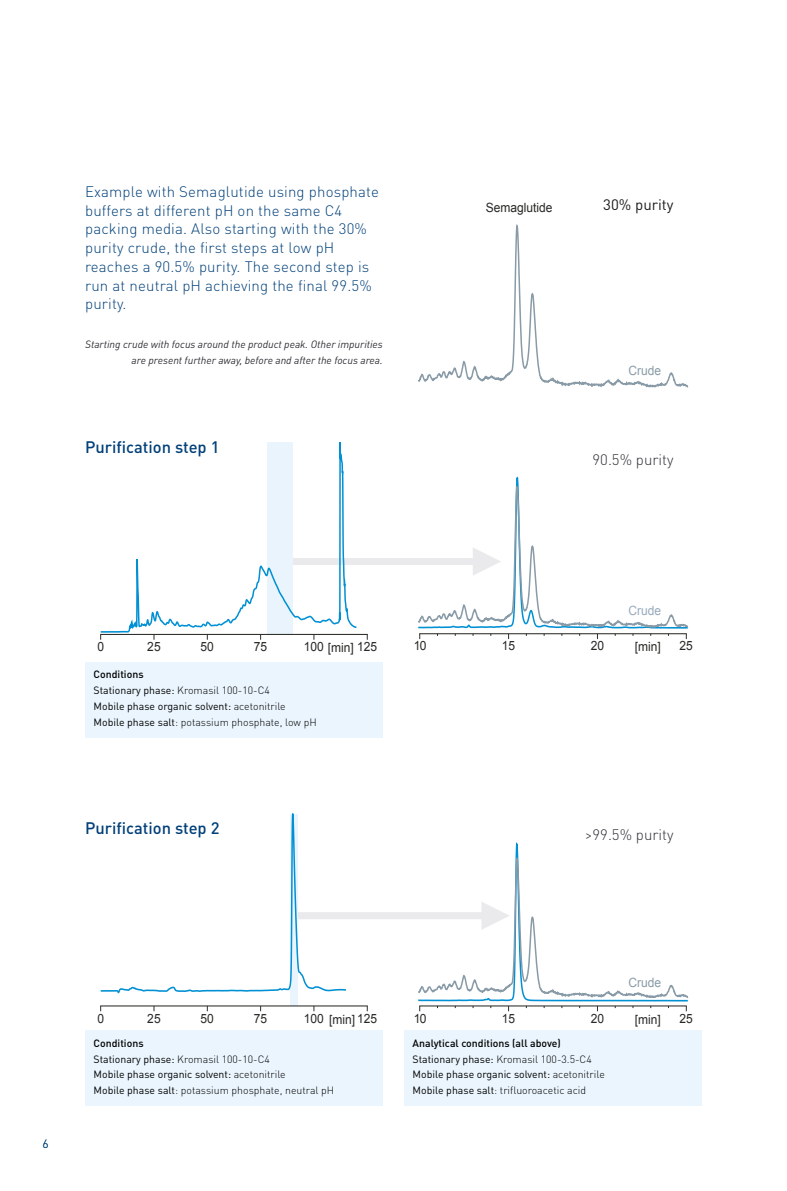
<style>
.page{position:relative;width:787px;height:1191px;background:#fff}
.page>*{position:absolute;margin:0;border:0;box-sizing:border-box;transform-origin:0 0}
.t1{font:500 16.5px "DIN Pro";color:#004079}
.t2{font:300 15px/18.8px "DIN Pro";letter-spacing:.01em;color:#004079}
.t3{font:300 15px "DIN Pro";color:#2f3035}
.t4{font:15px "DIN Pro";color:#1d1d1b}
.t5{font:12.75px "Arial";color:#272724;scale:.94 1}
.t6{font:12.75px "Arial";color:#899ba7;scale:.94 1}
.t7{font:12.75px "Arial";color:#97a9bb;scale:.94 1}
.t8{font:300 12px "DIN Pro";color:#004079}
.t9{font:10.5px/15.8px "DIN Pro";color:#000}
.t10{font:300 10.5px/15.8px "DIN Pro";color:#000}
.t11{font:italic 10.5px/15.8px "DIN Pro";letter-spacing:-.005em;color:#2f3035;text-align:right}
.s1{font-weight:500}
.s2{font-weight:300}
.s3{font-weight:400}
</style>
<div class="page">
<div style="left:404px;top:1030px;width:298px;height:76px;background:#eaf5fd"></div>
<svg style="left:418px;top:842px;width:270px;height:160px"></svg>
<svg style="left:418px;top:857px;width:271px;height:142px"></svg>
<hr style="left:420px;top:1005px;width:266px;height:1px;background:#272724">
<div style="left:85px;top:1030px;width:298px;height:76px;background:#eaf5fd"></div>
<svg style="left:347px;top:901px;width:162px;height:29px"></svg>
<div style="left:290px;top:814px;width:8px;height:192px;background:#e9f4fc"></div>
<svg style="left:100px;top:813px;width:247px;height:181px"></svg>
<hr style="left:101px;top:1005px;width:266px;height:1px;background:#272724">
<svg style="left:418px;top:485px;width:271px;height:144px"></svg>
<hr style="left:420px;top:633px;width:266px;height:1px;background:#272724">
<div style="left:85px;top:662px;width:298px;height:75px;background:#eaf5fd"></div>
<svg style="left:358px;top:547px;width:143px;height:28px"></svg>
<svg style="left:100px;top:442px;width:258px;height:191px"></svg>
<hr style="left:101px;top:634px;width:266px;height:1px;background:#272724">
<svg style="left:418px;top:224px;width:271px;height:164px"></svg>
<p class="t2" style="left:85px;top:183px;width:295px">Example with Semaglutide using phosphate buffers at different pH on the same C4 packing media. Also starting with the 30% purity crude, the first steps at low pH reaches a 90.5% purity. The second step is run at neutral pH achieving the final 99.5% purity.</p>
<p class="t11" style="left:85px;top:337px;width:299px">Starting crude with focus around the product peak. Other impurities are present further away, before and after the focus area.</p>
<h1 class="t1" style="left:85px;top:440px;width:136px">Purification step 1</h1>
<p class="t5" style="left:486px;top:203px;width:72px">Semaglutide</p>
<h2 class="t4" style="left:603px;top:198px;width:72px">30% purity</h2>
<p class="t6" style="left:628px;top:365px;width:36px">Crude</p>
<h2 class="t3" style="left:592px;top:453px;width:82px">90.5% purity</h2>
<p class="t5" style="left:97px;top:642px;width:9px">0</p>
<p class="t5" style="left:147px;top:642px;width:16px">25</p>
<p class="t5" style="left:201px;top:642px;width:16px">50</p>
<p class="t5" style="left:254px;top:642px;width:16px">75</p>
<p class="t5" style="left:304px;top:642px;width:79px">100 [min] 125</p>
<p class="t9" style="left:94px;top:668px;width:225px"><span class="s1">Conditions<br></span>Stationary phase: <span class="s2">Kromasil 100-10-C4<br></span>Mobile phase organic solvent: <span class="s2">acetonitrile </span>Mobile phase salt<span class="s2">: potassium phosphate, low pH</span></p>
<h1 class="t1" style="left:85px;top:821px;width:136px">Purification step 2</h1>
<p class="t7" style="left:628px;top:605px;width:36px">Crude</p>
<p class="t5" style="left:413px;top:641px;width:16px">10</p>
<p class="t5" style="left:502px;top:641px;width:16px">15</p>
<p class="t5" style="left:590px;top:641px;width:16px">20</p>
<p class="t5" style="left:679px;top:641px;width:16px">25</p>
<p class="t5" style="left:634px;top:642px;width:29px">[min]</p>
<h2 class="t3" style="left:585px;top:828px;width:90px">&gt;99.5% purity</h2>
<p class="t8" style="left:43px;top:1139px;width:8px">6</p>
<p class="t5" style="left:97px;top:1013px;width:9px">0</p>
<p class="t5" style="left:147px;top:1013px;width:16px">25</p>
<p class="t5" style="left:201px;top:1013px;width:16px">50</p>
<p class="t5" style="left:254px;top:1013px;width:16px">75</p>
<p class="t5" style="left:304px;top:1013px;width:79px">100 [min] 125</p>
<p class="t10" style="left:94px;top:1036px;width:242px"><span class="s1">Conditions<br></span><span class="s3">Stationary phase:</span> Kromasil 100-10-C4<br><span class="s3">Mobile phase organic solvent:</span> acetonitrile<br><span class="s3">Mobile phase salt</span>: potassium phosphate, neutral pH</p>
<p class="t6" style="left:628px;top:978px;width:36px">Crude</p>
<p class="t5" style="left:413px;top:1013px;width:16px">10</p>
<p class="t5" style="left:502px;top:1013px;width:16px">15</p>
<p class="t5" style="left:590px;top:1013px;width:16px">20</p>
<p class="t5" style="left:679px;top:1013px;width:16px">25</p>
<p class="t5" style="left:634px;top:1014px;width:29px">[min]</p>
<p class="t9" style="left:412px;top:1036px;width:194px"><span class="s1">Analytical conditions (all above)<br></span>Stationary phase: <span class="s2">Kromasil 100-3.5-C4<br></span>Mobile phase organic solvent: <span class="s2">acetonitrile </span>Mobile phase salt<span class="s2">: trifluoroacetic acid</span></p>
</div>
